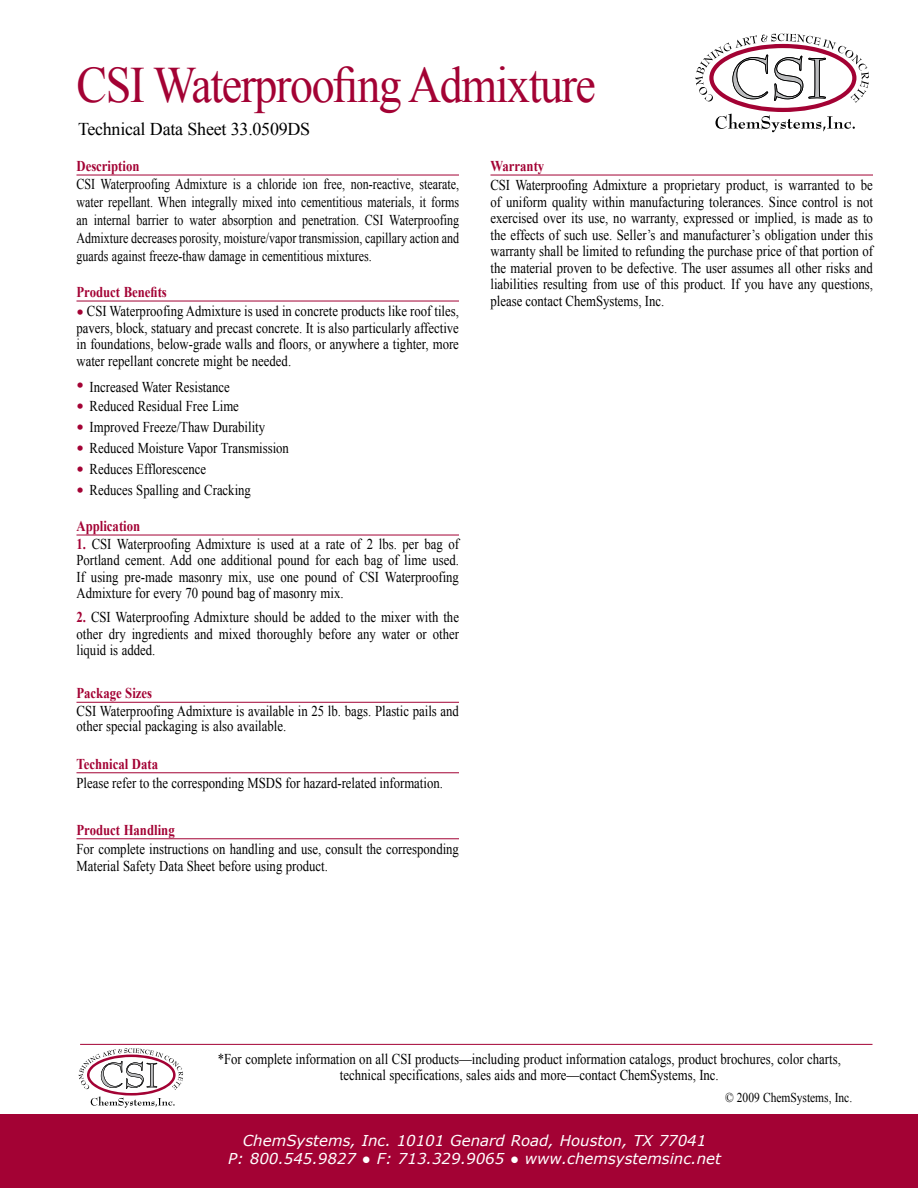
<style>
.page{position:relative;width:918px;height:1188px;background:#fff}
.page>*{position:absolute;margin:0;border:0;box-sizing:border-box;transform-origin:0 0}
.t1{font:51px "Times New Roman";letter-spacing:-.03em;color:#a30234;scale:.9 1}
.t2{font:18px "Times New Roman";letter-spacing:-.015em;color:#000}
.t3{font:15px/16.5px "Times New Roman";color:#000;text-align:justify;scale:.85 1}
.t4{font:15px/18px "Times New Roman";color:#000;text-align:justify;scale:.8 1}
.t5{font:italic 15px/18px "Verdana";color:#fff;text-align:center}
.t6{font:700 15px "Times New Roman";color:#a30234;scale:.85 1}
.t7{font:13.5px "Times New Roman";color:#000;scale:.85 1}
.s1{font-size:21px;color:#a30234}
.s2{font-weight:700;color:#a30234}
</style>
<div class="page">
<hr style="left:76px;top:175px;width:383px;height:1px;background:#a30234">
<hr style="left:76px;top:301px;width:383px;height:1px;background:#a30234">
<hr style="left:76px;top:535px;width:383px;height:1px;background:#a30234">
<hr style="left:76px;top:702px;width:383px;height:1px;background:#a30234">
<hr style="left:76px;top:772px;width:383px;height:1px;background:#a30234">
<hr style="left:76px;top:838px;width:383px;height:1px;background:#a30234">
<hr style="left:490px;top:175px;width:383px;height:1px;background:#a30234">
<div style="left:0;top:1114px;width:918px;height:74px;background:#a30234"></div>
<hr style="left:80px;top:1044px;width:793px;height:1px;background:#a30234">
<svg style="left:79px;top:1048px;width:104px;height:60px"></svg>
<svg style="left:695px;top:33px;width:174px;height:99px"></svg>
<h1 class="t1" style="left:76px;top:51px;width:579px">CSI Waterproofing Admixture</h1>
<p class="t2" style="left:78px;top:117px;width:234px">Technical Data Sheet 33.0509DS</p>
<p class="t6" style="left:76px;top:156px;width:76px">Description</p>
<p class="t4" style="left:76px;top:175px;width:480px">CSI Waterproofing Admixture is a chloride ion free, non-reactive, stearate, water repellant. When integrally mixed into cementitious materials, it forms an internal barrier to water absorption and penetration. CSI Waterproofing Admixture decreases porosity, moisture/vapor transmission, capillary action and guards against freeze-thaw damage in cementitious mixtures.</p>
<p class="t6" style="left:76px;top:282px;width:108px">Product Benefits</p>
<p class="t3" style="left:76px;top:303px;width:451px"><span class="s1">•</span> CSI Waterproofing Admixture is used in concrete products like roof tiles, pavers, block, statuary and precast concrete. It is also particularly affective in foundations, below-grade walls and floors, or anywhere a tighter, more water repellant concrete might be needed.</p>
<p class="t3" style="left:76px;top:379px;width:182px"><span class="s1">•</span> Increased Water Resistance</p>
<p class="t3" style="left:76px;top:397px;width:193px"><span class="s1">•</span> Reduced Residual Free Lime</p>
<p class="t3" style="left:76px;top:418px;width:223px"><span class="s1">•</span> Improved Freeze/Thaw Durability</p>
<p class="t3" style="left:76px;top:439px;width:252px"><span class="s1">•</span> Reduced Moisture Vapor Transmission</p>
<p class="t3" style="left:76px;top:460px;width:154px"><span class="s1">•</span> Reduces Efflorescence</p>
<p class="t3" style="left:76px;top:481px;width:207px"><span class="s1">•</span> Reduces Spalling and Cracking</p>
<p class="t6" style="left:76px;top:516px;width:77px">Application</p>
<p class="t3" style="left:76px;top:535px;width:452px"><span class="s2">1.</span> CSI Waterproofing Admixture is used at a rate of 2 lbs. per bag of Portland cement. Add one additional pound for each bag of lime used.<br>If using pre-made masonry mix, use one pound of CSI Waterproofing Admixture for every 70 pound bag of masonry mix.</p>
<p class="t3" style="left:76px;top:609px;width:452px"><span class="s2">2.</span> CSI Waterproofing Admixture should be added to the mixer with the other dry ingredients and mixed thoroughly before any water or other liquid is added.</p>
<p class="t6" style="left:76px;top:683px;width:91px">Package Sizes</p>
<p class="t3" style="left:76px;top:703px;width:451px;line-height:15px">CSI Waterproofing Admixture is available in 25 lb. bags. Plastic pails and other special packaging is also available.</p>
<p class="t6" style="left:76px;top:753px;width:98px">Technical Data</p>
<p class="t3" style="left:76px;top:775px;width:433px">Please refer to the corresponding MSDS for hazard-related information.</p>
<p class="t6" style="left:76px;top:819px;width:117px">Product Handling</p>
<p class="t3" style="left:76px;top:841px;width:452px">For complete instructions on handling and use, consult the corresponding<br>Material Safety Data Sheet before using product.</p>
<p class="t6" style="left:490px;top:156px;width:65px">Warranty</p>
<p class="t3" style="left:490px;top:177px;width:452px">CSI Waterproofing Admixture a proprietary product, is warranted to be of uniform quality within manufacturing tolerances. Since control is not exercised over its use, no warranty, expressed or implied, is made as to the effects of such use. Seller’s and manufacturer’s obligation under this warranty shall be limited to refunding the purchase price of that portion of the material proven to be defective. The user assumes all other risks and liabilities resulting from use of this product. If you have any questions, please contact ChemSystems, Inc.</p>
<p class="t3" style="left:218px;top:1050px;width:735px;text-align:center">*For complete information on all CSI products—including product information catalogs, product brochures, color charts, technical specifications, sales aids and more—contact ChemSystems, Inc.</p>
<p class="t7" style="left:725px;top:1088px;width:151px">© 2009 ChemSystems, Inc.</p>
<p class="t5" style="left:228px;top:1131px;width:494px">ChemSystems, Inc. 10101 Genard Road, Houston, TX 77041<br>P: 800.545.9827 ● F: 713.329.9065 ● www.chemsystemsinc.net</p>
</div>
